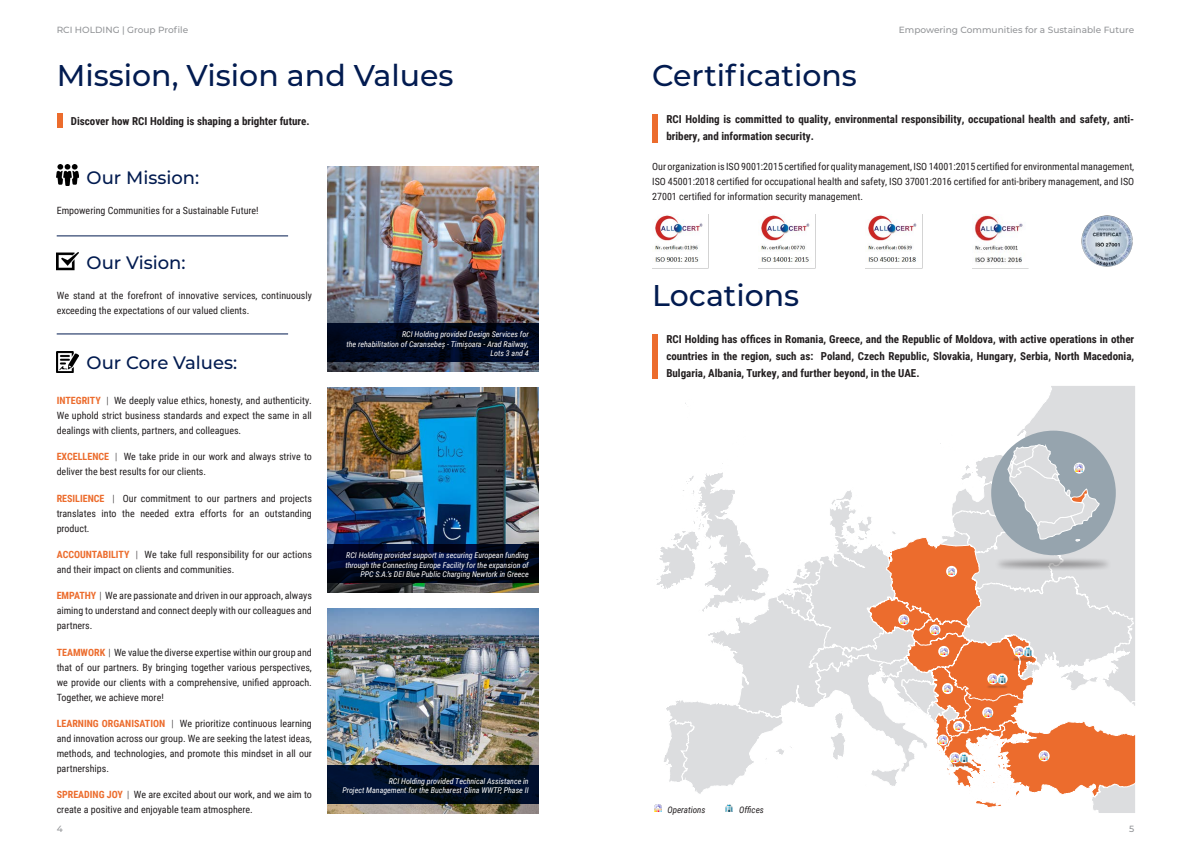
<style>
.page{position:relative;width:1191px;height:842px;background:#fff}
.page>*{position:absolute;margin:0;border:0;box-sizing:border-box;transform-origin:0 0}
.Paragraph_Style_3{font:500 30px "Montserrat";color:#021b50}
.Paragraph_Style_4{font:500 18px "Montserrat";color:#021b50}
.Paragraph_Style_1{font:500 18px "Montserrat";color:#021b50}
.Paragraph_Style_1-2{font:700 11px/17px "Roboto Condensed";color:#231f20}
.Paragraph_Style_1-3{font:10px/15px "Roboto Condensed";color:#231f20;text-align:justify}
.t1{font:500 9px "Montserrat";color:#939598}
.Paragraph_Style_1-4{font:italic 9px "Roboto Condensed";color:#231f20}
.Paragraph_Style_1-5{font:italic 8px/9.6px "Roboto Condensed";color:#fff;text-align:right}
.s1{font-weight:700;color:#ec6c2d}
.s2{font-weight:300}
</style>
<div class="page">
<div style="left:57px;top:113px;width:5px;height:15px;background:#ec6c2d"></div>
<div style="left:652px;top:335px;width:6px;height:44px;background:#ec6c2d"></div>
<img style="left:327px;top:167px;width:212px;height:205px">
<img style="left:327px;top:387px;width:212px;height:206px">
<img style="left:327px;top:608px;width:212px;height:206px">
<hr style="left:57px;top:236px;width:231px;height:1px;background:#021b50">
<hr style="left:57px;top:334px;width:231px;height:1px;background:#021b50">
<img style="left:57px;top:165px;width:21px;height:21px">
<img style="left:57px;top:351px;width:21px;height:22px">
<img style="left:57px;top:252px;width:21px;height:19px">
<svg style="left:1022px;top:386px;width:113px;height:44px"></svg>
<svg style="left:327px;top:323px;width:212px;height:39px;background:#000920"></svg>
<svg style="left:327px;top:544px;width:212px;height:39px;background:#00061c"></svg>
<svg style="left:327px;top:765px;width:212px;height:39px;background:#000e25"></svg>
<div style="left:652px;top:114px;width:6px;height:28px;background:#ec6c2d"></div>
<img style="left:655px;top:214px;width:54px;height:54px">
<img style="left:761px;top:215px;width:49px;height:47px">
<img style="left:868px;top:215px;width:49px;height:47px">
<img style="left:974px;top:215px;width:49px;height:48px">
<img style="left:1081px;top:215px;width:52px;height:52px">
<svg style="left:654px;top:430px;width:481px;height:383px"></svg>
<p class="t1" style="left:57px;top:23px;width:133px">RCI HOLDING | Group Profile</p>
<p class="t1" style="left:899px;top:23px;width:237px">Empowering Communities for a Sustainable Future</p>
<p class="Paragraph_Style_3" style="left:57px;top:54px;width:398px">Mission, Vision and Values</p>
<p class="Paragraph_Style_1-2" style="left:71px;top:112px;width:240px">Discover how RCI Holding is shaping a brighter future.</p>
<p class="Paragraph_Style_1" style="left:87px;top:165px;width:114px">Our Mission:</p>
<p class="Paragraph_Style_1-3" style="left:57px;top:203px;width:203px">Empowering Communities for a Sustainable Future!</p>
<p class="Paragraph_Style_4" style="left:87px;top:250px;width:100px">Our Vision:</p>
<p class="Paragraph_Style_1-3" style="left:57px;top:288px;width:257px">We stand at the forefront of innovative services, continuously exceeding the expectations of our valued clients.</p>
<p class="Paragraph_Style_4" style="left:87px;top:350px;width:152px">Our Core Values:</p>
<p class="Paragraph_Style_1-3" style="left:57px;top:393px;width:257px"><span class="s1">INTEGRITY</span> <span class="s2">|</span> We deeply value ethics, honesty, and authenticity.<br>We uphold strict business standards and expect the same in all dealings with clients, partners, and colleagues.</p>
<p class="Paragraph_Style_1-3" style="left:57px;top:449px;width:257px"><span class="s1">EXCELLENCE</span> <span class="s2">|</span> We take pride in our work and always strive to deliver the best results for our clients.</p>
<p class="Paragraph_Style_1-3" style="left:57px;top:490px;width:257px"><span class="s1">RESILIENCE</span> <span class="s2">|</span> Our commitment to our partners and projects translates into the needed extra efforts for an outstanding product.</p>
<p class="Paragraph_Style_1-3" style="left:57px;top:547px;width:257px"><span class="s1">ACCOUNTABILITY</span> <span class="s2">|</span> We take full responsibility for our actions and their impact on clients and communities.</p>
<p class="Paragraph_Style_1-3" style="left:57px;top:588px;width:257px"><span class="s1">EMPATHY</span> <span class="s2">|</span> We are passionate and driven in our approach, always aiming to understand and connect deeply with our colleagues and partners.</p>
<p class="Paragraph_Style_1-3" style="left:57px;top:644px;width:257px"><span class="s1">TEAMWORK</span> <span class="s2">|</span> We value the diverse expertise within our group and that of our partners. By bringing together various perspectives, we provide our clients with a comprehensive, unified approach.<br>Together, we achieve more!</p>
<p class="Paragraph_Style_1-3" style="left:57px;top:716px;width:257px"><span class="s1">LEARNING ORGANISATION</span> <span class="s2">|</span> We prioritize continuous learning and innovation across our group. We are seeking the latest ideas, methods, and technologies, and promote this mindset in all our partnerships.</p>
<p class="Paragraph_Style_1-3" style="left:57px;top:787px;width:257px"><span class="s1">SPREADING JOY</span> <span class="s2">|</span> We are excited about our work, and we aim to create a positive and enjoyable team atmosphere.</p>
<p class="Paragraph_Style_1-5" style="left:402px;top:329px;width:128px">RCI Holding provided Design Services for</p>
<p class="Paragraph_Style_1-5" style="left:346px;top:339px;width:184px">the rehabilitation of Caransebeș - Timișoara - Arad Railway,<br>Lots 3 and 4</p>
<p class="Paragraph_Style_1-5" style="left:345px;top:550px;width:185px">RCI Holding provided support in securing European funding through the Connecting Europe Facility for the expansion of<br>PPC S.A.’s DEI Blue Public Charging Newtork in Greece</p>
<p class="Paragraph_Style_1-5" style="left:389px;top:776px;width:141px">RCI Holding provided Technical Assistance in</p>
<p class="Paragraph_Style_1-5" style="left:342px;top:785px;width:188px">Project Management for the Bucharest Glina WWTP, Phase II</p>
<p class="Paragraph_Style_3" style="left:652px;top:54px;width:206px">Certifications</p>
<p class="Paragraph_Style_1-2" style="left:666px;top:110px;width:469px">RCI Holding is committed to quality, environmental responsibility, occupational health and safety, anti&shy;bribery, and information security.</p>
<p class="Paragraph_Style_1-3" style="left:652px;top:158px;width:483px">Our organization is ISO 9001:2015 certified for quality management, ISO 14001:2015 certified for environmental management, ISO 45001:2018 certified for occupational health and safety, ISO 37001:2016 certified for anti-bribery management, and ISO 27001 certified for information security management.</p>
<p class="Paragraph_Style_3" style="left:652px;top:274px;width:149px">Locations</p>
<p class="Paragraph_Style_1-2" style="left:666px;top:330px;width:469px;text-align:justify">RCI Holding has offices in Romania, Greece, and the Republic of Moldova, with active operations in other countries in the region, such as: Poland, Czech Republic, Slovakia, Hungary, Serbia, North Macedonia, Bulgaria, Albania, Turkey, and further beyond, in the UAE.</p>
<p class="Paragraph_Style_1-4" style="left:667px;top:803px;width:39px">Operations</p>
<p class="Paragraph_Style_1-4" style="left:739px;top:803px;width:26px">Offices</p>
<p class="t1" style="left:57px;top:823px;width:8px">4</p>
<p class="t1" style="left:1129px;top:823px;width:7px">5</p>
</div>
